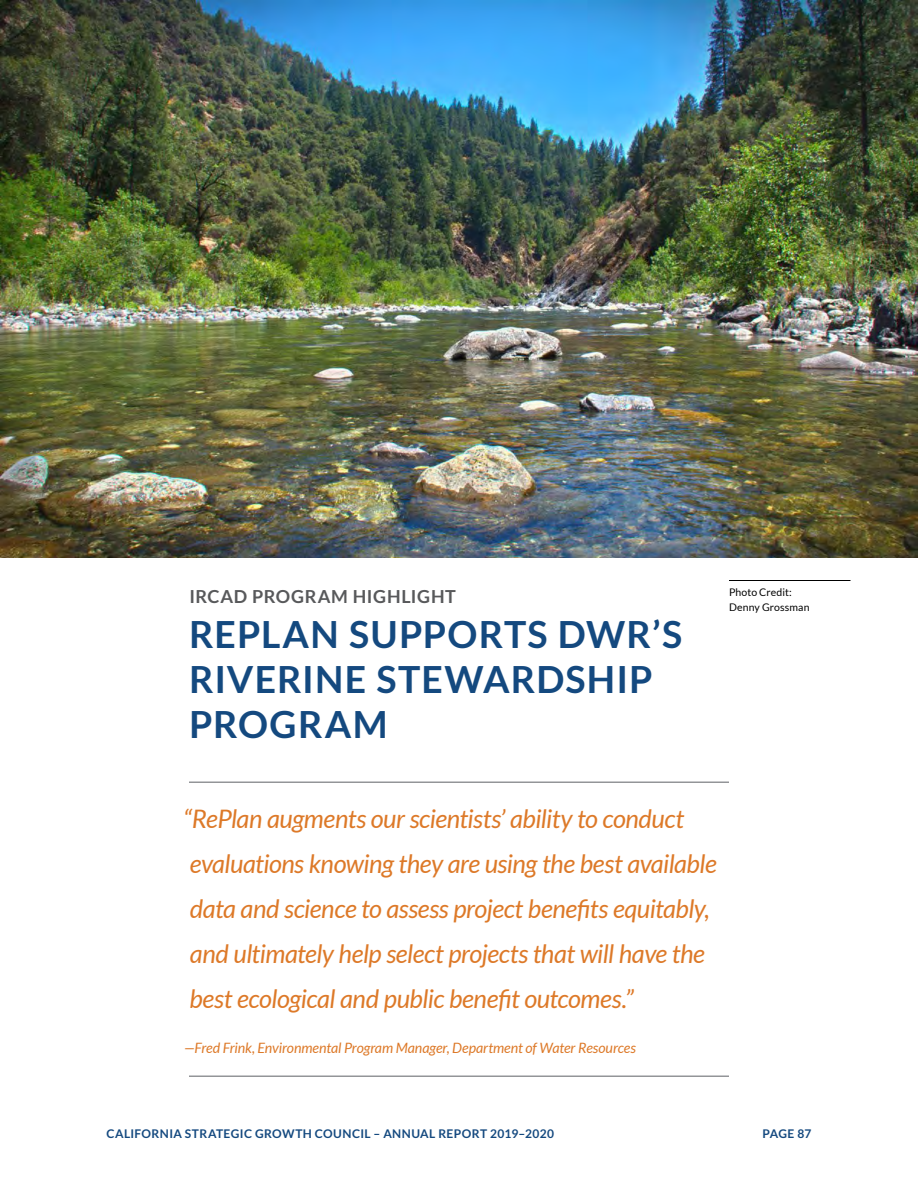
<style>
.page{position:relative;width:918px;height:1188px;background:#fff}
.page>*{position:absolute;margin:0;border:0;box-sizing:border-box;transform-origin:0 0}
.t1{font:700 37.5px/45px "Lato";letter-spacing:.03em;color:#14497f}
.t2{font:italic 25.5px/45px "Lato";letter-spacing:-.02em;color:#dd7928}
.t3{font:700 18px "Lato";letter-spacing:.035em;color:#58595b}
.t4{font:italic 14.25px "Lato";letter-spacing:-.005em;color:#dd7928}
.t5{font:700 12px "Lato";letter-spacing:.035em;color:#14497f}
.t6{font:10.5px/15px "Lato";letter-spacing:.01em;color:#000}
</style>
<div class="page">
<hr style="left:729px;top:580px;width:121px;height:1px;background:#000">
<hr style="left:189px;top:782px;width:540px;height:1px;background:#939598">
<hr style="left:189px;top:1076px;width:540px;height:1px;background:#939598">
<img style="left:0;top:0;width:918px;height:558px">
<h1 class="t3" style="left:189px;top:586px;width:268px">I RCAD PROGRAM HIGHLIGHT</h1>
<h1 class="t1" style="left:189px;top:611px;width:495px">REPLAN SUPPORTS DWR’S<br>RIVERI NE STEWARDSHI P<br>PROGRAM</h1>
<p class="t6" style="left:729px;top:585px;width:82px">Photo Credit:<br>Denny Grossman</p>
<p class="t2" style="left:183px;top:797px;width:535px">“RePlan augments our scientists’ ability to conduct evaluations knowing they are using the best available data and science to assess project benefits equitably, and ultimately help select projects that will have the best ecological and public benefit outcomes.”</p>
<p class="t4" style="left:184px;top:1040px;width:454px">—Fred Frink, Environmental Program Manager, Department of Water Resources</p>
<p class="t5" style="left:106px;top:1127px;width:449px">CALIFORNIA STRATEGIC GROWTH COUNCIL – ANNUAL REPORT 2019–2020</p>
<p class="t5" style="left:763px;top:1127px;width:50px">PAGE 87</p>
</div>
